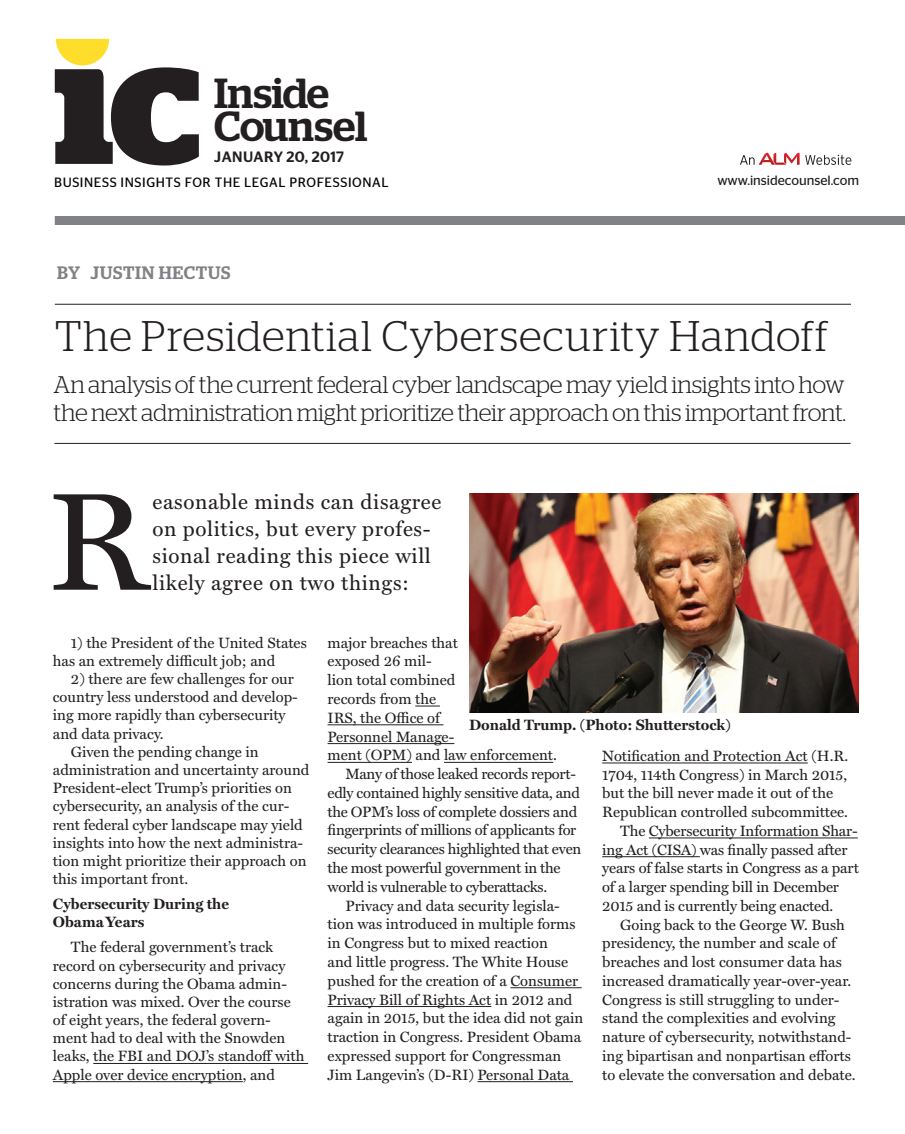
<style>
.page{position:relative;width:905px;height:1134px;background:#fff}
.page>*{position:absolute;margin:0;border:0;box-sizing:border-box;transform-origin:0 0}
.t1{font:139.65px "Miller Text";color:#231f20}
.t2{font:300 42.75px "Stag";letter-spacing:.02em;color:#231f20}
.t3{font:500 42px/33px "Stag";letter-spacing:-.03em;color:#231f20}
.t4{font:300 24px/28.5px "Stag";letter-spacing:-.01em;color:#231f20}
.t5{font:21px/27px "Miller Text";letter-spacing:.03em;color:#231f20}
.t6{font:500 18px "Stag";letter-spacing:.04em;color:#808285}
.t7{font:15px/18.1px "Miller Text";color:#231f20}
.t8{font:15px "Miller Text";letter-spacing:-.02em;color:#231f20}
.t9{font:700 15px/18.1px "Miller Text";color:#231f20}
.t10{font:500 15px "Stag Sans";letter-spacing:.02em;color:#231f20}
.t11{font:13.5px "Stag Sans";letter-spacing:.045em;color:#040503}
.t12{font:13.5px "Stag Sans";color:#231f20}
</style>
<div class="page">
<hr style="left:55px;top:304px;width:795px;height:1px;background:#231f20">
<hr style="left:93px;top:1063px;width:215px;height:1px;background:#231f20">
<hr style="left:53px;top:1081px;width:190px;height:1px;background:#231f20">
<svg style="left:415px;top:706px;width:25px;height:1px"></svg>
<hr style="left:327px;top:725px;width:116px;height:1px;background:#231f20">
<hr style="left:327px;top:743px;width:127px;height:1px;background:#231f20">
<hr style="left:327px;top:762px;width:85px;height:1px;background:#231f20">
<hr style="left:444px;top:762px;width:109px;height:1px;background:#231f20">
<hr style="left:510px;top:988px;width:71px;height:1px;background:#231f20">
<hr style="left:327px;top:1006px;width:164px;height:1px;background:#231f20">
<hr style="left:477px;top:1081px;width:96px;height:1px;background:#231f20">
<hr style="left:602px;top:763px;width:205px;height:1px;background:#231f20">
<hr style="left:648px;top:838px;width:209px;height:1px;background:#231f20">
<hr style="left:602px;top:856px;width:97px;height:1px;background:#231f20">
<hr style="left:54px;top:443px;width:796px;height:1px;background:#231f20">
<div style="left:55px;top:216px;width:849px;height:9px;background:#808285"></div>
<svg style="left:55px;top:39px;width:144px;height:127px"></svg>
<svg style="left:805px;top:155px;width:46px;height:10px"></svg>
<svg style="left:740px;top:153px;width:59px;height:12px"></svg>
<img style="left:469px;top:493px;width:389px;height:219px">
<h3 class="t3" style="left:214px;top:76px;width:155px">Inside<br>Counsel</h3>
<p class="t10" style="left:214px;top:148px;width:131px">JANUARY 20, 2017</p>
<p class="t11" style="left:54px;top:174px;width:332px">BUSINESS I NSIGHTS FOR THE LEGAL PROFESSIONAL</p>
<p class="t6" style="left:57px;top:262px;width:175px">By Justin Hectus</p>
<p class="t12" style="left:717px;top:172px;width:143px">WWW.INSIDECOUNSEL.COM</p>
<h2 class="t2" style="left:55px;top:312px;width:774px">The Presidential Cybersecurity Handoff</h2>
<h3 class="t4" style="left:54px;top:370px;width:794px">An analysis of the current federal cyber landscape may yield insights into how the next administration might prioritize their approach on this important front.</h3>
<h1 class="t1" style="left:47px;top:459px;width:103px">R</h1>
<h3 class="t5" style="left:152px;top:488px;width:290px">easonable minds can disagree on politics, but every profes&shy;sional reading this piece will likely agree on two things:</h3>
<p class="t7" style="left:53px;top:633px;width:255px;text-indent:18px">1) the President of the United States has an extremely difficult job; and</p>
<p class="t7" style="left:71px;top:670px;width:224px">2) there are few challenges for our</p>
<p class="t7" style="left:53px;top:688px;width:246px">country less understood and develop-</p>
<p class="t7" style="left:53px;top:706px;width:234px">ing more rapidly than cybersecurity</p>
<p class="t7" style="left:53px;top:724px;width:112px">and data privacy.</p>
<p class="t7" style="left:71px;top:743px;width:189px">Given the pending change in</p>
<p class="t7" style="left:53px;top:761px;width:258px">administration and uncertainty around</p>
<p class="t7" style="left:53px;top:779px;width:240px">President-elect Trump’s priorities on</p>
<p class="t7" style="left:53px;top:797px;width:238px">cybersecurity, an analysis of the cur-</p>
<p class="t7" style="left:53px;top:815px;width:251px">rent federal cyber landscape may yield</p>
<p class="t7" style="left:53px;top:834px;width:252px">insights into how the next administra-</p>
<p class="t7" style="left:53px;top:852px;width:255px">tion might prioritize their approach on</p>
<p class="t7" style="left:53px;top:870px;width:137px">this important front.</p>
<p class="t9" style="left:53px;top:895px;width:178px">Cybersecurity During the<br>Obama Years</p>
<p class="t7" style="left:53px;top:938px;width:253px;text-indent:18px">The federal government’s track record on cybersecurity and privacy concerns during the Obama admin&shy;istration was mixed. Over the course of eight years, the federal govern&shy;ment had to deal with the Snowden leaks, the FBI and DOJ’s standoff with Apple over device encryption, and</p>
<p class="t7" style="left:327px;top:633px;width:132px">major breaches that</p>
<p class="t7" style="left:327px;top:652px;width:106px">exposed 26 mil-</p>
<p class="t7" style="left:327px;top:671px;width:129px">lion total combined</p>
<p class="t7" style="left:327px;top:690px;width:110px">records from the</p>
<p class="t7" style="left:327px;top:709px;width:114px">IRS, the Office of</p>
<p class="t7" style="left:327px;top:727px;width:128px">Personnel Manage-</p>
<p class="t7" style="left:327px;top:746px;width:231px">ment (OPM) and law enforcement.</p>
<p class="t8" style="left:345px;top:765px;width:232px">Many of those leaked records report-</p>
<p class="t8" style="left:327px;top:784px;width:254px">edly contained highly sensitive data, and</p>
<p class="t8" style="left:327px;top:803px;width:251px">the OPM’s loss of complete dossiers and</p>
<p class="t8" style="left:327px;top:821px;width:250px">fingerprints of millions of applicants for</p>
<p class="t8" style="left:327px;top:840px;width:255px">security clearances highlighted that even</p>
<p class="t8" style="left:327px;top:859px;width:234px">the most powerful government in the</p>
<p class="t8" style="left:327px;top:878px;width:221px">world is vulnerable to cyberattacks.</p>
<p class="t7" style="left:345px;top:896px;width:216px">Privacy and data security legisla-</p>
<p class="t7" style="left:327px;top:915px;width:249px">tion was introduced in multiple forms</p>
<p class="t7" style="left:327px;top:934px;width:222px">in Congress but to mixed reaction</p>
<p class="t7" style="left:327px;top:953px;width:242px">and little progress. The White House</p>
<p class="t7" style="left:327px;top:971px;width:252px">pushed for the creation of a Consumer</p>
<p class="t7" style="left:327px;top:990px;width:246px">Privacy Bill of Rights Act in 2012 and</p>
<p class="t7" style="left:327px;top:1009px;width:257px">again in 2015, but the idea did not gain</p>
<p class="t7" style="left:327px;top:1028px;width:255px">traction in Congress. President Obama</p>
<p class="t7" style="left:327px;top:1047px;width:235px">expressed support for Congressman</p>
<p class="t7" style="left:327px;top:1065px;width:243px">Jim Langevin’s (D-RI) Personal Data</p>
<p class="t9" style="left:469px;top:716px;width:263px">Donald Trump. (Photo: Shutterstock)</p>
<p class="t7" style="left:602px;top:747px;width:247px">Notification and Protection Act (H.R.</p>
<p class="t7" style="left:602px;top:765px;width:246px">1704, 114th Congress) in March 2015,</p>
<p class="t7" style="left:602px;top:784px;width:232px">but the bill never made it out of the</p>
<p class="t7" style="left:602px;top:803px;width:247px">Republican controlled subcommittee.</p>
<p class="t7" style="left:620px;top:822px;width:239px">The Cybersecurity Information Shar-</p>
<p class="t7" style="left:602px;top:840px;width:247px">ing Act (CISA) was finally passed after</p>
<p class="t7" style="left:602px;top:859px;width:258px">years of false starts in Congress as a part</p>
<p class="t7" style="left:602px;top:878px;width:238px">of a larger spending bill in December</p>
<p class="t7" style="left:602px;top:897px;width:233px">2015 and is currently being enacted.</p>
<p class="t7" style="left:620px;top:915px;width:226px">Going back to the George W. Bush</p>
<p class="t7" style="left:602px;top:934px;width:235px">presidency, the number and scale of</p>
<p class="t7" style="left:602px;top:953px;width:241px">breaches and lost consumer data has</p>
<p class="t7" style="left:602px;top:972px;width:251px">increased dramatically year-over-year.</p>
<p class="t7" style="left:602px;top:990px;width:239px">Congress is still struggling to under-</p>
<p class="t7" style="left:602px;top:1009px;width:235px">stand the complexities and evolving</p>
<p class="t7" style="left:602px;top:1028px;width:251px">nature of cybersecurity, notwithstand-</p>
<p class="t7" style="left:602px;top:1047px;width:250px">ing bipartisan and nonpartisan efforts</p>
<p class="t7" style="left:602px;top:1065px;width:255px">to elevate the conversation and debate.</p>
</div>
